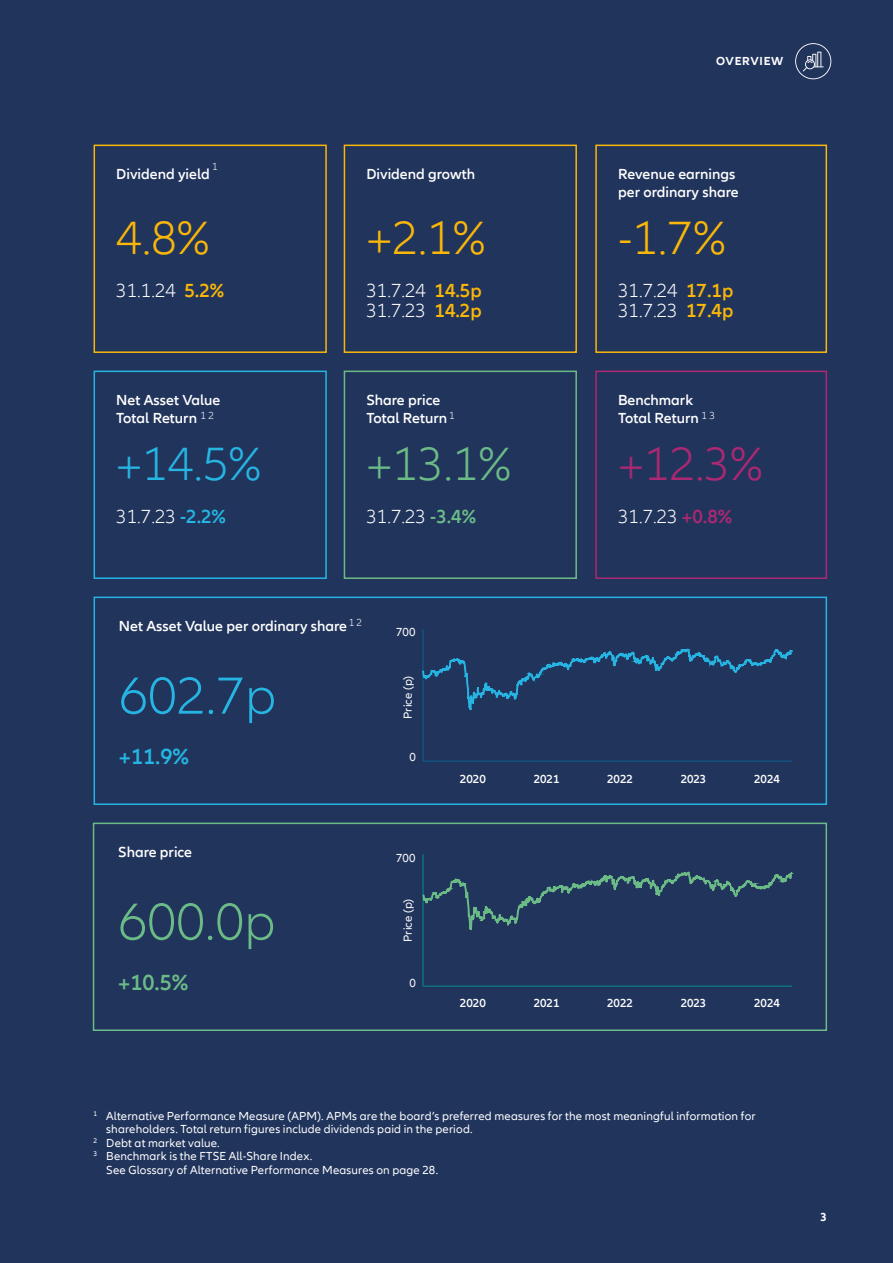
<style>
.page{position:relative;width:893px;height:1263px;background:#21345c}
.page>*{position:absolute;margin:0;border:0;box-sizing:border-box;transform-origin:0 0}
.t1{font:300 54px "Allianz Neo";color:#26b5e3}
.t2{font:300 54px "Allianz Neo";color:#6bbb87}
.t3{font:300 48px "Allianz Neo";color:#fab709}
.t4{font:300 48px "Allianz Neo";color:#26b5e3}
.t5{font:300 48px "Allianz Neo";color:#6bbb87}
.t6{font:300 48px "Allianz Neo";color:#ab2873}
.t7{font:600 22.5px "Allianz Neo";color:#26b5e3}
.t8{font:600 22.5px "Allianz Neo";color:#6bbb87}
.t9{font:300 19.5px/19.5px "Allianz Neo";color:#fff}
.t10{font:600 15px/18px "Allianz Neo";color:#fff}
.t11{font:12px "Allianz Neo";letter-spacing:.01em;color:#fff}
.t12{font:600 12px "Allianz Neo";color:#fff}
.t13{font:700 12px "Allianz Neo";letter-spacing:.06em;color:#fff}
.t14{font:300 10.5px "Allianz Neo";color:#fff}
.s1{font-weight:600;color:#fab709}
.s2{font-weight:600;color:#26b5e3}
.s3{font-weight:600;color:#6bbb87}
.s4{font-weight:600;color:#ab2873}
</style>
<div class="page">
<div style="left:94px;top:371px;width:233px;height:208px;border:2px solid #26b5e3"></div>
<div style="left:344px;top:371px;width:233px;height:208px;border:2px solid #6bbb87"></div>
<div style="left:595px;top:371px;width:232px;height:208px;border:2px solid #ab2873"></div>
<div style="left:94px;top:597px;width:733px;height:208px;border:2px solid #26b5e3"></div>
<div style="left:93px;top:823px;width:734px;height:208px;border:2px solid #6bbb87"></div>
<hr style="left:423px;top:986px;width:369px;height:1px;background:#078f8c">
<hr style="left:423px;top:854px;width:1px;height:132px;background:#078f8c">
<hr style="left:423px;top:761px;width:369px;height:1px;background:#0b6292">
<hr style="left:423px;top:629px;width:1px;height:132px;background:#0b6292">
<div style="left:94px;top:145px;width:233px;height:208px;border:2px solid #fab709"></div>
<div style="left:344px;top:145px;width:233px;height:208px;border:2px solid #fab709"></div>
<div style="left:595px;top:145px;width:232px;height:208px;border:2px solid #fab709"></div>
<svg style="left:422px;top:629px;width:371px;height:127px"></svg>
<svg style="left:422px;top:854px;width:372px;height:119px"></svg>
<svg style="left:795px;top:43px;width:36px;height:36px"></svg>
<p class="t13" style="left:716px;top:54px;width:69px">OVERVIEW</p>
<p class="t14" style="left:212px;top:161px;width:7px">1</p>
<p class="t10" style="left:116px;top:165px;width:95px">Dividend yield</p>
<h2 class="t3" style="left:116px;top:211px;width:95px">4.8%</h2>
<h3 class="t9" style="left:116px;top:281px;width:109px">31.1.24 <span class="s1">5.2%</span></h3>
<p class="t10" style="left:366px;top:165px;width:110px">Dividend growth</p>
<h2 class="t3" style="left:366px;top:211px;width:121px">+2.1%</h2>
<h3 class="t9" style="left:366px;top:281px;width:117px">31.7.24 <span class="s1">14.5p<br></span>31.7.23 <span class="s1">14.2p</span></h3>
<p class="t10" style="left:618px;top:165px;width:122px">Revenue earnings per ordinary share</p>
<h2 class="t3" style="left:618px;top:211px;width:109px">-1.7%</h2>
<h3 class="t9" style="left:618px;top:281px;width:117px">31.7.24 <span class="s1">17.1p<br></span>31.7.23 <span class="s1">17.4p</span></h3>
<p class="t10" style="left:116px;top:391px;width:106px">Net Asset Value<br>Total Return</p>
<h2 class="t4" style="left:116px;top:437px;width:146px">+14.5%</h2>
<h3 class="t9" style="left:116px;top:507px;width:111px">31.7.23 <span class="s2">-2.2%</span></h3>
<p class="t10" style="left:366px;top:391px;width:82px">Share price<br>Total Return</p>
<h2 class="t5" style="left:366px;top:437px;width:146px">+13.1%</h2>
<h3 class="t9" style="left:366px;top:507px;width:111px">31.7.23 <span class="s3">-3.4%</span></h3>
<p class="t10" style="left:618px;top:391px;width:82px">Benchmark<br>Total Return</p>
<h2 class="t6" style="left:618px;top:437px;width:146px">+12.3%</h2>
<h3 class="t9" style="left:618px;top:507px;width:116px">31.7.23 <span class="s4">+0.8%</span></h3>
<p class="t14" style="left:201px;top:410px;width:15px">1 2</p>
<p class="t14" style="left:449px;top:410px;width:7px">1</p>
<p class="t14" style="left:702px;top:410px;width:15px">1 3</p>
<p class="t14" style="left:349px;top:616px;width:15px">1 2</p>
<p class="t10" style="left:119px;top:617px;width:230px">Net Asset Value per ordinary share</p>
<h1 class="t1" style="left:119px;top:665px;width:159px">602.7p</h1>
<h3 class="t7" style="left:119px;top:743px;width:72px">+11.9%</h3>
<p class="t10" style="left:118px;top:843px;width:75px">Share price</p>
<h1 class="t2" style="left:118px;top:891px;width:159px">600.0p</h1>
<h3 class="t8" style="left:118px;top:969px;width:72px">+10.5%</h3>
<p class="t11" style="left:396px;top:625px;width:21px">700</p>
<p class="t11" style="left:401px;top:719px;width:45px;rotate:-90deg">Price (p)</p>
<p class="t11" style="left:409px;top:750px;width:8px">0</p>
<p class="t11" style="left:396px;top:851px;width:21px">700</p>
<p class="t11" style="left:401px;top:942px;width:45px;rotate:-90deg">Price (p)</p>
<p class="t11" style="left:409px;top:976px;width:8px">0</p>
<p class="t12" style="left:460px;top:772px;width:28px">2020</p>
<p class="t12" style="left:534px;top:772px;width:27px">2021</p>
<p class="t12" style="left:607px;top:772px;width:27px">2022</p>
<p class="t12" style="left:681px;top:772px;width:27px">2023</p>
<p class="t12" style="left:754px;top:772px;width:27px">2024</p>
<p class="t12" style="left:460px;top:996px;width:28px">2020</p>
<p class="t12" style="left:534px;top:996px;width:27px">2021</p>
<p class="t12" style="left:607px;top:996px;width:27px">2022</p>
<p class="t12" style="left:681px;top:996px;width:27px">2023</p>
<p class="t12" style="left:754px;top:996px;width:27px">2024</p>
<p class="t11" style="left:94px;top:1109px;width:663px"><sup>1</sup> Alternative Performance Measure (APM). APMs are the board’s preferred measures for the most meaningful information for</p>
<p class="t11" style="left:106px;top:1122px;width:368px">shareholders. Total return figures include dividends paid in the period.</p>
<p class="t11" style="left:94px;top:1136px;width:128px"><sup>2</sup> Debt at market value.</p>
<p class="t11" style="left:94px;top:1149px;width:220px"><sup>3</sup> Benchmark is the FTSE All-Share Index.</p>
<p class="t11" style="left:106px;top:1163px;width:333px">See Glossary of Alternative Performance Measures on page 28.</p>
<p class="t13" style="left:821px;top:1210px;width:8px">3</p>
</div>
